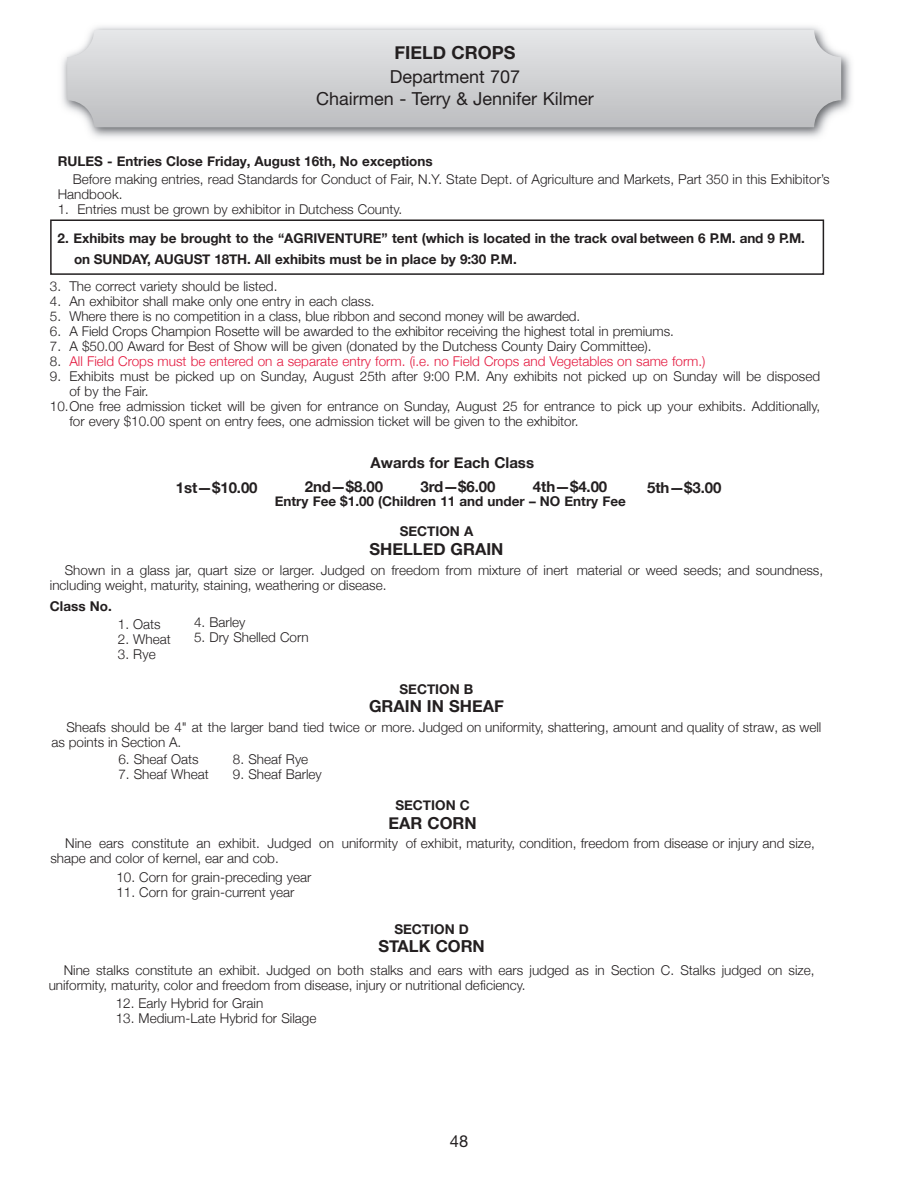
<style>
.page{position:relative;width:918px;height:1188px;background:#fff}
.page>*{position:absolute;margin:0;border:0;box-sizing:border-box;transform-origin:0 0}
.t1{font:18px/21.6px "Helvetica Neue";color:#231f20;text-align:center}
.t2{font:700 18px "Helvetica Neue";color:#231f20}
.t3{font:700 16.5px "Helvetica Neue";color:#231f20}
.t4{font:16.5px "Helvetica Neue";color:#231f20}
.t5{font:700 15px/24px "Helvetica Neue";letter-spacing:-.005em;color:#231f20}
.t6{font:300 13.5px/15px "Helvetica Neue";color:#231f20}
.t7{font:700 13.5px/21.1px "Helvetica Neue";color:#231f20}
.t8{font:300 13.5px "Helvetica Neue";color:#e4183e}
.s1{color:#231f20}
</style>
<div class="page">
<div style="left:50px;top:219px;width:774px;height:56px;border:2px solid #231f20"></div>
<img style="left:62px;top:26px;width:789px;height:112px">
<svg style="left:67px;top:30px;width:774px;height:97px"></svg>
<h1 class="t2" style="left:394px;top:42px;width:123px">FIELD CROPS</h1>
<h1 class="t1" style="left:316px;top:68px;width:279px">Department 707<br>Chairmen - Terry &amp; Jennifer Kilmer</h1>
<p class="t7" style="left:58px;top:150px;width:377px">RULES - Entries Close Friday, August 16th, No exceptions</p>
<p class="t6" style="left:58px;top:171px;width:773px;text-indent:15px">Before making entries, read Standards for Conduct of Fair, N.Y. State Dept. of Agricul ture and Markets, Part 350 in this Exhibitor’s<br>Handbook.</p>
<p class="t6" style="left:58px;top:201px;width:346px">1. Entries must be grown by exhibitor in Dutchess County.</p>
<p class="t7" style="left:74px;top:227px;width:733px;text-indent:-16px">2. Exhibits may be brought to the “AGRIVENTURE” tent (which is located in the track oval between 6 P.M. and 9 P.M. on SUNDAY, AUGUST 18TH. All exhibits must be in place by 9:30 P.M.</p>
<p class="t6" style="left:50px;top:279px;width:229px">3. The correct variety should be listed.</p>
<p class="t6" style="left:50px;top:294px;width:326px">4. An exhibitor shall make only one entry in each class.</p>
<p class="t6" style="left:50px;top:309px;width:532px">5. Where there is no competition in a class, blue ribbon and second money will be awarded.</p>
<p class="t6" style="left:50px;top:324px;width:626px">6. A Field Crops Champion Rosette will be awarded to the exhibitor receiving the highest total in premiums.</p>
<p class="t6" style="left:50px;top:339px;width:603px">7. A $50.00 Award for Best of Show will be given (donated by the Dutchess County Dairy Committee).</p>
<p class="t8" style="left:50px;top:353px;width:657px"><span class="s1">8.</span> All Field Crops must be entered on a separate entry form. (i.e. no Field Crops and Vegetables on same form.)</p>
<p class="t6" style="left:50px;top:369px;width:772px">9. Exhibits must be picked up on Sunday, August 25th after 9:00 P.M. Any exhibits not picked up on Sunday will be disposed</p>
<p class="t6" style="left:69px;top:384px;width:81px">of by the Fair.</p>
<p class="t6" style="left:50px;top:399px;width:772px">10.One free admission ticket will be given for entrance on Sunday, August 25 for entrance to pick up your exhibits. Additionally,</p>
<p class="t6" style="left:70px;top:414px;width:511px">for every $10.00 spent on entry fees, one admission ticket will be given to the exhibitor.</p>
<p class="t5" style="left:305px;top:450px;width:231px;text-indent:66px">Awards for Each Class<br>2nd—$8.00</p>
<p class="t5" style="left:421px;top:474px;width:76px">3rd—$6.00</p>
<p class="t5" style="left:533px;top:474px;width:76px">4th—$4.00</p>
<p class="t7" style="left:275px;top:491px;width:353px">Entry Fee $1.00 (Children 11 and under – NO Entry Fee</p>
<p class="t5" style="left:176px;top:475px;width:83px">1st—$10.00</p>
<p class="t5" style="left:647px;top:475px;width:76px">5th—$3.00</p>
<p class="t7" style="left:400px;top:521px;width:75px">SECTION A</p>
<p class="t3" style="left:369px;top:539px;width:135px">SHELLED GRAIN</p>
<p class="t6" style="left:50px;top:562px;width:775px;text-indent:15px">Shown in a glass jar, quart size or larger. Judged on freedom from mixture of inert material or weed seeds; and soundness, including weight, maturity, staining, weathering or disease.</p>
<p class="t7" style="left:50px;top:595px;width:63px">Class No.</p>
<p class="t6" style="left:118px;top:617px;width:44px">1. Oats</p>
<p class="t6" style="left:194px;top:615px;width:53px">4. Barley</p>
<p class="t6" style="left:118px;top:632px;width:54px">2. Wheat</p>
<p class="t6" style="left:194px;top:630px;width:116px">5. Dry Shelled Corn</p>
<p class="t6" style="left:118px;top:647px;width:39px">3. Rye</p>
<p class="t7" style="left:400px;top:678px;width:75px">SECTION B</p>
<p class="t3" style="left:369px;top:696px;width:136px">GRAIN IN SHEAF</p>
<p class="t6" style="left:52px;top:719px;width:771px;text-indent:15px">Sheafs should be 4" at the larger band tied twice or more. Judged on uniformity, shattering, amount and quality of straw, as well as points in Section A.</p>
<p class="t6" style="left:118px;top:751px;width:82px">6. Sheaf Oats</p>
<p class="t6" style="left:233px;top:751px;width:77px">8. Sheaf Rye</p>
<p class="t6" style="left:118px;top:766px;width:92px">7. Sheaf Wheat</p>
<p class="t6" style="left:233px;top:766px;width:90px">9. Sheaf Barley</p>
<p class="t7" style="left:395px;top:795px;width:76px">SECTION C</p>
<p class="t3" style="left:389px;top:813px;width:90px">EAR CORN</p>
<p class="t6" style="left:50px;top:836px;width:766px;text-indent:15px">Nine ears constitute an exhibit. Judged on uniformity of exhibit, maturity, condition, freedom from disease or injury and size, shape and color of kernel, ear and cob.</p>
<p class="t6" style="left:116px;top:869px;width:197px">10. Corn for grain-preceding year</p>
<p class="t6" style="left:116px;top:884px;width:180px">11. Corn for grain-current year</p>
<p class="t7" style="left:394px;top:918px;width:76px">SECTION D</p>
<p class="t3" style="left:378px;top:936px;width:108px">STALk CORN</p>
<p class="t6" style="left:49px;top:962px;width:767px;text-indent:15px">Nine stalks constitute an exhibit. Judged on both stalks and ears with ears judged as in Section C. Stalks judged on size, uniformity, maturity, color and freedom from disease, injury or nutritional deficiency.</p>
<p class="t6" style="left:116px;top:995px;width:149px">12. Early Hybrid for Grain</p>
<p class="t6" style="left:116px;top:1010px;width:202px">13. Medium-Late Hybrid for Silage</p>
<p class="t4" style="left:450px;top:1135px;width:20px">48</p>
</div>
